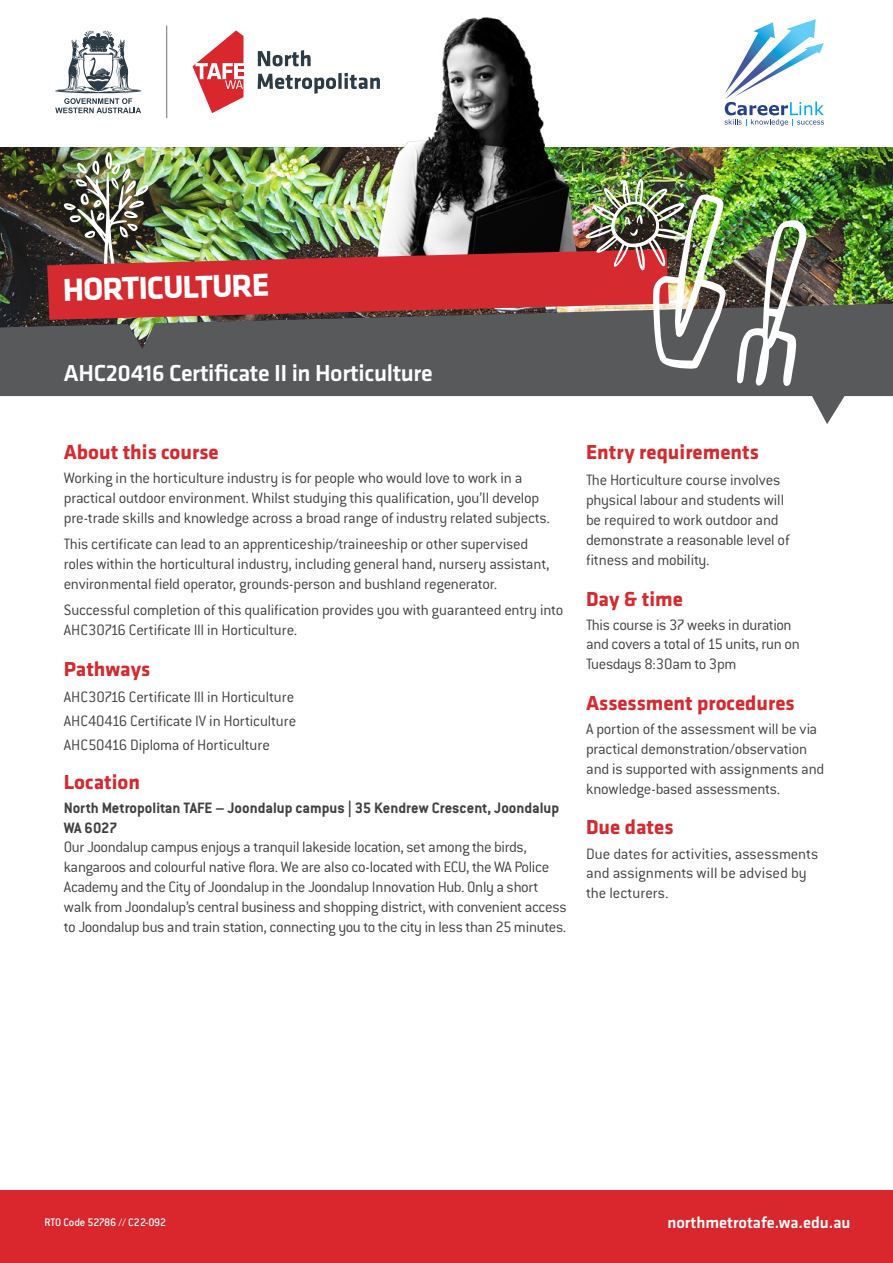
<style>
.page{position:relative;width:893px;height:1263px;background:#fff}
.page>*{position:absolute;margin:0;border:0;box-sizing:border-box;transform-origin:0 0}
.t1{font:700 33px "Klavika";color:#fff}
.t2{font:500 24px "Klavika";letter-spacing:-.015em;color:#fff}
.t3{font:700 21px "Klavika";color:#d52a2f}
.t4{font:300 16.5px/19.8px "Conduit ITC Std";letter-spacing:-.015em;color:#414042}
.t5{font:700 16.5px/19.8px "Conduit ITC Std";color:#414042}
.t6{font:500 16.5px "Klavika";color:#fff}
.t7{font:500 12px "Conduit ITC Std";letter-spacing:-.015em;color:#fff}
</style>
<div class="page">
<svg style="left:55px;top:30px;width:86px;height:83px"></svg>
<hr style="left:166px;top:26px;width:1px;height:92px;background:#6d727b">
<svg style="left:193px;top:48px;width:22px;height:65px"></svg>
<div style="left:0;top:1191px;width:893px;height:72px;background:#d9272d"></div>
<svg style="left:725px;top:19px;width:99px;height:107px"></svg>
<svg style="left:0;top:349px;width:893px;height:75px;fill:#58595b"></svg>
<img style="left:0;top:147px;width:893px;height:202px">
<img style="left:215px;top:17px;width:438px;height:135px">
<img style="left:736px;top:220px;width:71px;height:166px">
<img style="left:47px;top:152px;width:679px;height:217px">
<h1 class="t1" style="left:62px;top:267px;width:208px;rotate:-2deg">HORTICULTURE</h1>
<h2 class="t2" style="left:63px;top:357px;width:371px">AHC20416 Certificate II in Horticulture</h2>
<p class="t3" style="left:64px;top:437px;width:156px">About this course</p>
<p class="t4" style="left:64px;top:468px;width:487px">Working in the horticulture industry is for people who would love to work in a practical outdoor environment. Whilst studying this qualification, you’ll develop pre-trade skills and knowledge across a broad range of industry related subjects.</p>
<p class="t4" style="left:64px;top:534px;width:487px">This certificate can lead to an apprenticeship/traineeship or other supervised roles within the horticultural industry, including general hand, nursery assistant, environmental field operator, grounds-person and bushland regenerator.</p>
<p class="t4" style="left:64px;top:599px;width:501px">Successful completion of this qualification provides you with guaranteed entry into<br>AHC30716 Certificate III in Horticulture.</p>
<p class="t3" style="left:64px;top:653px;width:88px">Pathways</p>
<p class="t4" style="left:64px;top:684px;width:234px;line-height:24px">AHC30716 Certificate III in Horticulture<br>AHC40416 Certificate IV in Horticulture<br>AHC50416 Diploma of Horticulture</p>
<p class="t3" style="left:64px;top:766px;width:78px">Location</p>
<p class="t5" style="left:64px;top:797px;width:497px">North Metropolitan TAFE – Joondalup campus | 35 Kendrew Crescent, Joondalup<br>WA 6027</p>
<p class="t4" style="left:64px;top:837px;width:504px">Our Joondalup campus enjoys a tranquil lakeside location, set among the birds, kangaroos and colourful native flora. We are also co-located with ECU, the WA Police Academy and the City of Joondalup in the Joondalup Innovation Hub. Only a short walk from Joondalup’s central business and shopping district, with convenient access to Joondalup bus and train station, connecting you to the city in less than 25 minutes.</p>
<p class="t3" style="left:586px;top:437px;width:174px">Entry requirements</p>
<p class="t4" style="left:586px;top:470px;width:205px">The Horticulture course involves physical labour and students will be required to work outdoor and demonstrate a reasonable level of fitness and mobility.</p>
<p class="t3" style="left:586px;top:583px;width:98px">Day &amp; time</p>
<p class="t4" style="left:586px;top:614px;width:215px">This course is 37 weeks in duration and covers a total of 15 units, run on<br>Tuesdays 8:30am to 3pm</p>
<p class="t3" style="left:586px;top:688px;width:210px">Assessment procedures</p>
<p class="t4" style="left:586px;top:719px;width:240px">A portion of the assessment will be via practical demonstration/observation and is supported with assignments and knowledge-based assessments.</p>
<p class="t3" style="left:586px;top:812px;width:89px">Due dates</p>
<p class="t4" style="left:586px;top:843px;width:234px">Due dates for activities, assessments and assignments will be advised by the lecturers.</p>
<p class="t7" style="left:45px;top:1215px;width:123px">RTO Code 52786 // C22-092</p>
<p class="t6" style="left:667px;top:1211px;width:185px">northmetrotafe.wa.edu.au</p>
</div>
